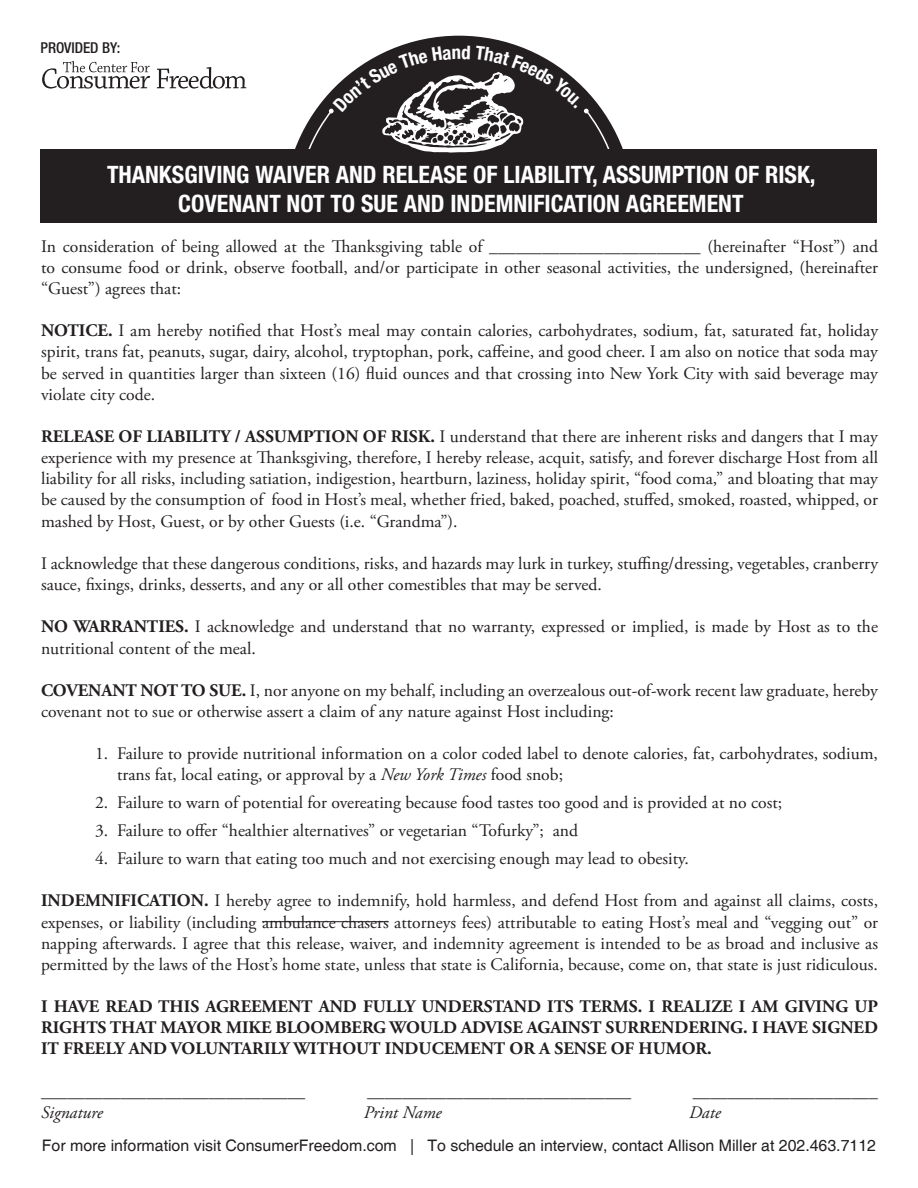
<style>
.page{position:relative;width:918px;height:1188px;background:#fff}
.page>*{position:absolute;margin:0;border:0;box-sizing:border-box;transform-origin:0 0}
.t1{font:700 condensed 24px/28.8px "Helvetica Neue LT Std";color:#fff;text-align:center}
.t2{font:17.7px/21.1px "Adobe Garamond Pro";color:#231f20;text-align:justify}
.t3{font:700 17.7px/21.1px "Adobe Garamond Pro";color:#231f20;text-align:justify}
.t4{font:italic 17.7px "Adobe Garamond Pro";color:#231f20}
.t5{font:15.9px "Helvetica";color:#231f20}
.t6{font:500 condensed 15px "Helvetica Neue LT Std";color:#231f20}
.s1{font-weight:700}
.s2{font-style:italic}
</style>
<div class="page">
<div style="left:40px;top:149px;width:837px;height:73px;background:#231f20"></div>
<hr style="left:262px;top:921px;width:127px;height:1px;background:#231f20">
<svg style="left:157px;top:67px;width:89px;height:22px"></svg>
<svg style="left:42px;top:61px;width:108px;height:28px"></svg>
<svg style="left:323px;top:45px;width:271px;height:108px"></svg>
<p class="t6" style="left:40px;top:39px;width:81px">PROVIDED BY:</p>
<h1 class="t1" style="left:107px;top:160px;width:710px">THANKSGIVING WAIVER AND RELEASE OF LIABILITY, ASSUMPTION OF RISK,<br>COVENANT NOT TO SUE AND INDEMNIFICATION AGREEMENT</h1>
<p class="t2" style="left:41px;top:236px;width:838px">In consideration of being allowed at the Thanksgiving table of ________________________ (hereinafter “Host”) and to consume food or drink, observe football, and/or participate in other seasonal activities, the undersigned, (hereinafter “Guest”) agrees that:</p>
<p class="t2" style="left:41px;top:321px;width:839px"><span class="s1">NOTICE.</span> I am hereby notified that Host’s meal may contain calories, carbohydrates, sodium, fat, saturated fat, holiday spirit, trans fat, peanuts, sugar, dairy, alcohol, tryptophan, pork, caffeine, and good cheer. I am also on notice that soda may be served in quantities larger than sixteen (16) fluid ounces and that crossing into New York City with said beverage may violate city code.</p>
<p class="t2" style="left:41px;top:426px;width:839px"><span class="s1">RELEASE OF LIABILITY / ASSUMPTION OF RISK.</span> I understand that there are inherent risks and dangers that I may experience with my presence at Thanksgiving, therefore, I hereby release, acquit, satisfy, and forever discharge Host from all liability for all risks, including satiation, indigestion, heartburn, laziness, holiday spirit, “food coma,” and bloating that may be caused by the consumption of food in Host’s meal, whether fried, baked, poached, stuffed, smoked, roasted, whipped, or mashed by Host, Guest, or by other Guests (i.e. “Grandma”).</p>
<p class="t2" style="left:41px;top:553px;width:839px">I acknowledge that these dangerous conditions, risks, and hazards may lurk in turkey, stuffing/dressing, vegetables, cranberry sauce, fixings, drinks, desserts, and any or all other comestibles that may be served.</p>
<p class="t2" style="left:41px;top:617px;width:838px"><span class="s1">NO WARRANTIES.</span> I acknowledge and understand that no warranty, expressed or implied, is made by Host as to the nutritional content of the meal.</p>
<p class="t2" style="left:41px;top:680px;width:838px"><span class="s1">COVENANT NOT TO SUE.</span> I, nor anyone on my behalf, including an overzealous out-of-work recent law graduate, hereby covenant not to sue or otherwise assert a claim of any nature against Host including:</p>
<p class="t2" style="left:117px;top:744px;width:762px;text-indent:-22px">1. Failure to provide nutritional information on a color coded label to denote calories, fat, carbohydrates, sodium, trans fat, local eating, or approval by a <span class="s2">New York Times</span> food snob;</p>
<p class="t2" style="left:95px;top:793px;width:689px">2. Failure to warn of potential for overeating because food tastes too good and is provided at no cost;</p>
<p class="t2" style="left:95px;top:821px;width:485px">3. Failure to offer “healthier alternatives” or vegetarian “Tofurky”; and</p>
<p class="t2" style="left:95px;top:849px;width:595px">4. Failure to warn that eating too much and not exercising enough may lead to obesity.</p>
<p class="t2" style="left:41px;top:891px;width:839px"><span class="s1">INDEMNIFICATION.</span> I hereby agree to indemnify, hold harmless, and defend Host from and against all claims, costs, expenses, or liability (including ambulance chasers attorneys fees) attributable to eating Host’s meal and “vegging out” or napping afterwards. I agree that this release, waiver, and indemnity agreement is intended to be as broad and inclusive as permitted by the laws of the Host’s home state, unless that state is California, because, come on, that state is just ridiculous.</p>
<p class="t3" style="left:41px;top:996px;width:839px">I HAVE READ THIS AGREEMENT AND FULLY UNDERSTAND ITS TERMS. I REALIZE I AM GIVING UP RIGHTS THAT MAYOR MIKE BLOOMBERG WOULD ADVISE AGAINST SURRENDERING. I HAVE SIGNED IT FREELY AND VOLUNTARILY WITHOUT INDUCEMENT OR A SENSE OF HUMOR.</p>
<p class="t2" style="left:41px;top:1081px;width:266px">______________________________</p>
<p class="t2" style="left:367px;top:1081px;width:266px">______________________________</p>
<p class="t2" style="left:693px;top:1081px;width:187px">_____________________</p>
<p class="t4" style="left:41px;top:1102px;width:63px">Signature</p>
<p class="t4" style="left:364px;top:1102px;width:79px">Print Name</p>
<p class="t4" style="left:689px;top:1102px;width:33px">Date</p>
<p class="t5" style="left:42px;top:1136px;width:836px">For more information visit ConsumerFreedom.com | To schedule an interview, contact Allison Miller at 202.463.7112</p>
</div>
